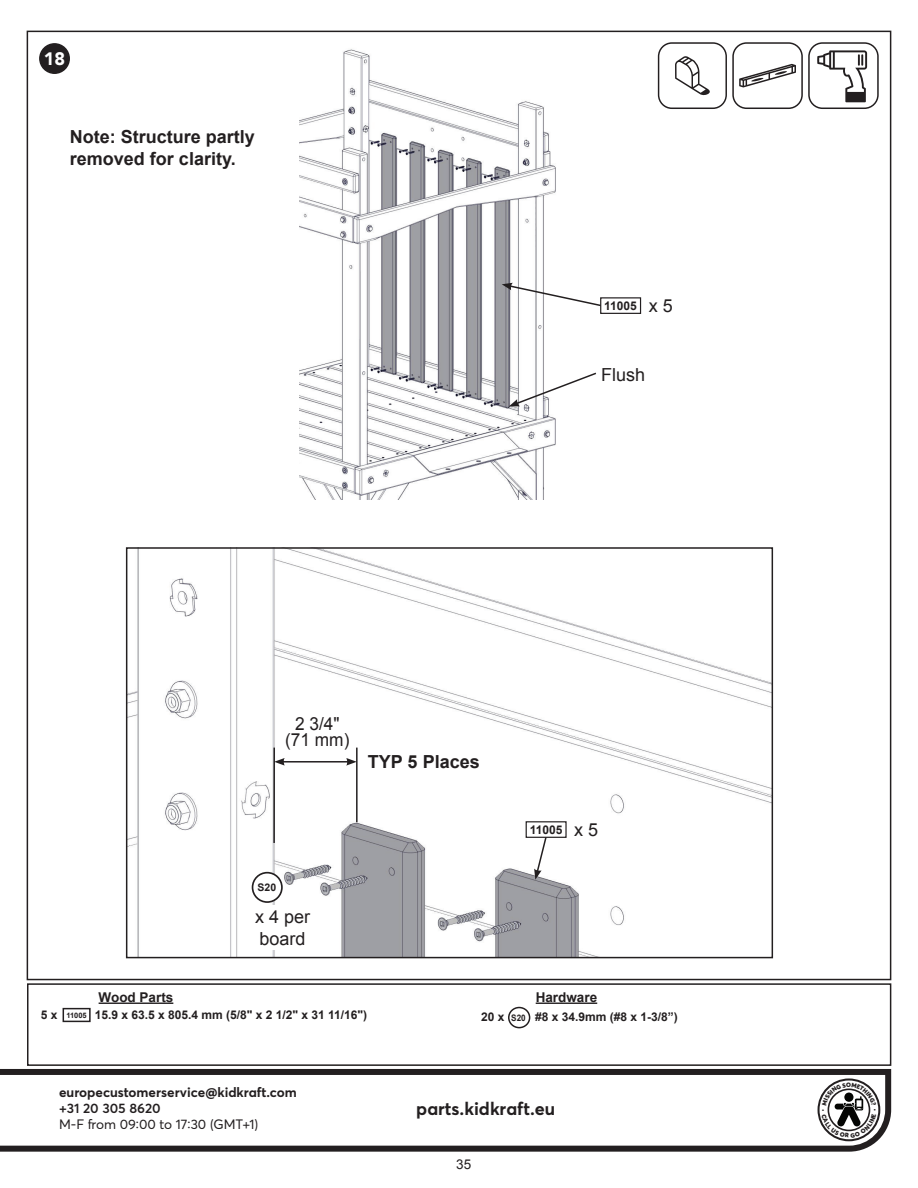
<style>
.page{position:relative;width:918px;height:1188px;background:#fff}
.page>*{position:absolute;margin:0;border:0;box-sizing:border-box;transform-origin:0 0}
.t1{font:700 18px/21.6px "Arial";color:#231f20}
.t2{font:700 18px "Averta";color:#231f20}
.t3{font:18px/21.6px "Arial";color:#231f20}
.t4{font:18px/16.5px "Arial";color:#231f20;text-align:center;scale:.96 1}
.t5{font:900 18px "Avenir";color:#fff}
.t6{font:700 13.5px "Averta";color:#231f20}
.t7{font:13.5px "Averta";color:#231f20}
.t8{font:700 13.5px "Arial";color:#231f20}
.t9{font:600 13.5px "Averta";color:#231f20}
.t10{font:13.5px "Arial";color:#231f20}
.t11{font:700 12px "Arial";color:#231f20}
.t12{font:700 10.5px "Arial";color:#231f20}
.t13{font:700 7.5px "Arial";color:#231f20}
.s1{font-weight:400;font-size:18px}
.s2{font-size:9px}
</style>
<div class="page">
<div style="left:27px;top:983px;width:864px;height:83px;border:2px solid #231f20"></div>
<svg style="left:0;top:1069px;width:891px;height:83px"></svg>
<div style="left:818px;top:1078px;width:62px;height:63px;border:2px solid #231f20;border-radius:50%"></div>
<img style="left:299px;top:49px;width:257px;height:450px">
<img style="left:129px;top:550px;width:641px;height:405px">
<div style="left:126px;top:547px;width:647px;height:411px;border:2px solid #231f20"></div>
<hr style="left:99px;top:1003px;width:74px;height:1px;background:#231f20">
<div style="left:63px;top:1008px;width:28px;height:14px;border:2px solid #231f20"></div>
<hr style="left:536px;top:1003px;width:61px;height:1px;background:#231f20">
<div style="left:253px;top:873px;width:29px;height:29px;background:#fff;border-radius:50%"></div>
<div style="left:252px;top:872px;width:31px;height:31px;border:2px solid #231f20;border-radius:50%"></div>
<div style="left:250px;top:905px;width:66px;height:45px;background:#fff"></div>
<div style="left:362px;top:744px;width:123px;height:36px;background:#fff"></div>
<svg style="left:509px;top:371px;width:87px;height:35px"></svg>
<svg style="left:39px;top:43px;width:31px;height:31px"></svg>
<hr style="left:273px;top:748px;width:2px;height:95px;background:#231f20">
<hr style="left:282px;top:761px;width:67px;height:2px;background:#231f20">
<svg style="left:275px;top:758px;width:10px;height:8px"></svg>
<svg style="left:346px;top:758px;width:10px;height:8px"></svg>
<svg style="left:525px;top:821px;width:42px;height:59px"></svg>
<hr style="left:356px;top:748px;width:2px;height:74px;background:#231f20">
<svg style="left:502px;top:283px;width:140px;height:32px"></svg>
<svg style="left:658px;top:42px;width:221px;height:67px"></svg>
<div style="left:508px;top:1007px;width:22px;height:21px;border:2px solid #231f20;border-radius:50%"></div>
<svg style="left:822px;top:1082px;width:54px;height:56px"></svg>
<h1 class="t5" style="left:44px;top:43px;width:23px">18</h1>
<h1 class="t1" style="left:70px;top:127px;width:187px">Note: Structure partly removed for clarity.</h1>
<p class="t11" style="left:604px;top:298px;width:70px">11005 <span class="s1">x 5</span></p>
<h1 class="t3" style="left:601px;top:364px;width:46px">Flush</h1>
<p class="t8" style="left:99px;top:988px;width:76px">Wood Parts</p>
<h1 class="t4" style="left:285px;top:715px;width:68px">2 3/4" (71 mm)</h1>
<h1 class="t1" style="left:368px;top:752px;width:113px">TYP 5 Places</h1>
<p class="t12" style="left:258px;top:881px;width:20px">S20</p>
<h1 class="t3" style="left:255px;top:906px;width:57px">x 4 per board</h1>
<p class="t11" style="left:530px;top:822px;width:70px">11005 <span class="s1">x 5</span></p>
<p class="t8" style="left:536px;top:988px;width:63px">Hardware</p>
<p class="t11" style="left:41px;top:1007px;width:18px">5 x</p>
<p class="t11" style="left:95px;top:1007px;width:274px">15.9 x 63.5 x 805.4 mm (5/8" x 2 1/2" x 31 11/16")</p>
<p class="t13" style="left:66px;top:1010px;width:22px">11005</p>
<p class="t6" style="left:59px;top:1082px;width:239px">europecustomerservice@kidkraft.com</p>
<p class="t9" style="left:59px;top:1099px;width:103px">+31 20 305 8620</p>
<p class="t7" style="left:59px;top:1115px;width:201px">M-F from 09:00 to 17:30 (GMT+1)</p>
<p class="t11" style="left:481px;top:1009px;width:198px">20 x <span class="s2">S20</span> #8 x 34.9mm (#8 x 1-3/8”)</p>
<h1 class="t2" style="left:416px;top:1096px;width:140px">parts.kidkraft.eu</h1>
<p class="t10" style="left:456px;top:1155px;width:17px">35</p>
</div>
